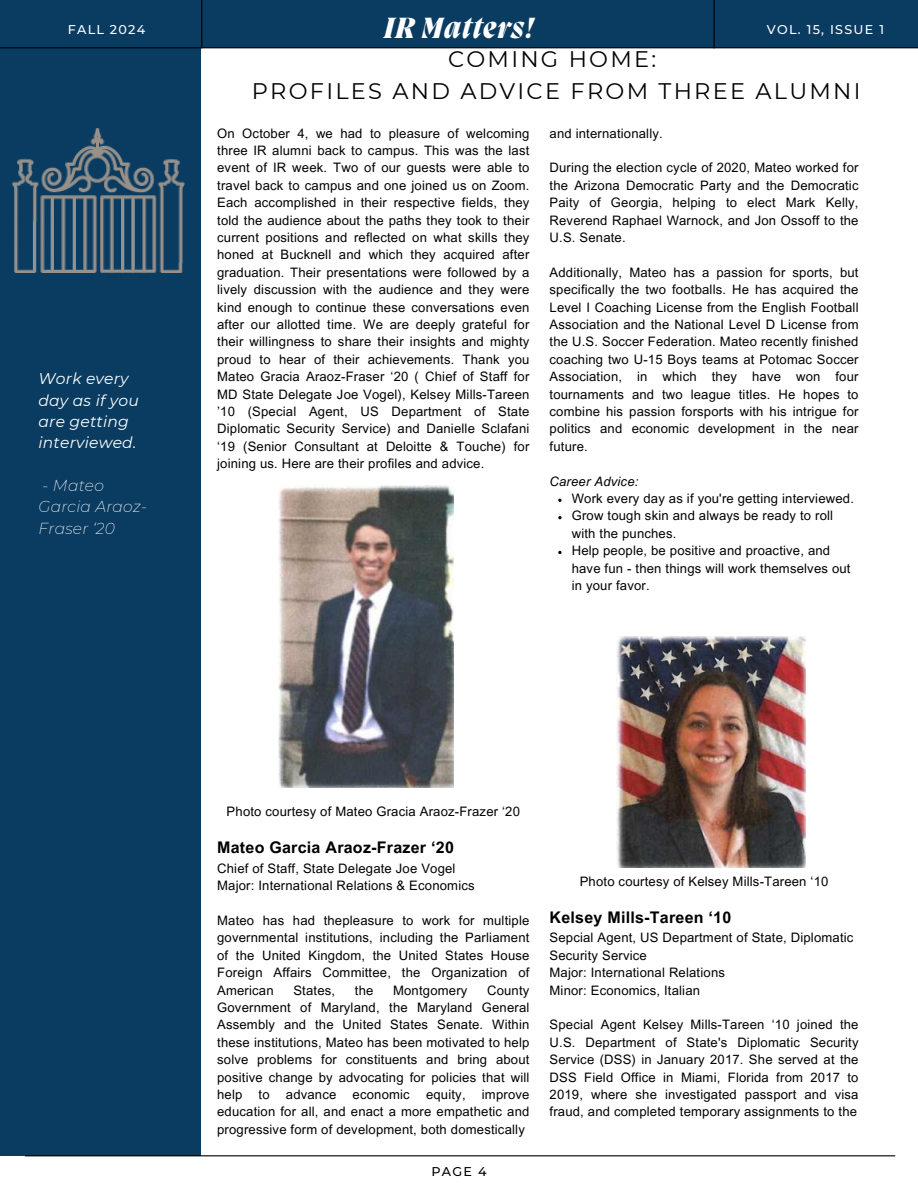
<style>
.page{position:relative;width:918px;height:1188px;background:#fff}
.page>*{position:absolute;margin:0;border:0;box-sizing:border-box;transform-origin:0 0}
.t1{font:italic 800 30px "Migra";letter-spacing:.04em;color:#fff}
.t2{font:22.5px/31.5px "Montserrat";letter-spacing:.1em;color:#000;text-align:center}
.t3{font:700 16.05px "Arial MT Pro";letter-spacing:.015em;color:#000}
.t4{font:italic 15.45px/21.3px "Montserrat";letter-spacing:.015em;color:#fff}
.t5{font:italic 200 15.45px/21.3px "Montserrat";letter-spacing:.015em;color:#fff}
.t6{font:13.05px/17.4px "Arial MT Pro";letter-spacing:.015em;color:#000;text-align:justify}
.t7{font:italic 13.05px "Arial MT Pro";letter-spacing:.015em;color:#000}
.t8{font:500 12.75px "Montserrat";letter-spacing:.1em;color:#fff}
.t9{font:500 12.75px "Montserrat";color:#000}
</style>
<div class="page">
<div style="left:0;top:35px;width:201px;height:1121px;background:#0a3b61"></div>
<hr style="left:25px;top:1155px;width:870px;height:1px;background:#000">
<img style="left:12px;top:128px;width:173px;height:144px">
<div style="left:0;top:0;width:918px;height:48px;background:#0a3b61"></div>
<hr style="left:201px;top:0;width:1px;height:48px;background:#000">
<hr style="left:714px;top:0;width:1px;height:48px;background:#000">
<hr style="left:0;top:47px;width:918px;height:1px;background:#000">
<img style="left:278px;top:485px;width:176px;height:303px">
<img style="left:616px;top:637px;width:189px;height:230px">
<svg style="left:558px;top:499px;width:4px;height:3px"></svg>
<svg style="left:558px;top:516px;width:4px;height:3px"></svg>
<svg style="left:558px;top:551px;width:4px;height:3px"></svg>
<p class="t1" style="left:384px;top:2px;width:151px">IR Matters!</p>
<h4 class="t8" style="left:68px;top:21px;width:79px">FALL 2024</h4>
<h4 class="t1" style="left:384px;top:14px;width:151px">IR Matters!</h4>
<h1 class="t8" style="left:767px;top:21px;width:119px">VOL. 15, ISSUE 1</h1>
<p class="t4" style="left:38px;top:368px;width:102px">Work every day as if you are getting interviewed.</p>
<p class="t5" style="left:38px;top:475px;width:110px">- Mateo<br>Garcia Araoz-<br>Fraser ‘20</p>
<p class="t2" style="left:252px;top:43px;width:610px">COMING HOME:<br>PROFILES AND ADVICE FROM THREE ALUMNI</p>
<p class="t6" style="left:217px;top:126px;width:314px">On October 4, we had to pleasure of welcoming three IR alumni back to campus. This was the last event of IR week. Two of our guests were able to travel back to campus and one joined us on Zoom.<br>Each accomplished in their respective fields, they told the audience about the paths they took to their current positions and reflected on what skills they honed at Bucknell and which they acquired after graduation. Their presentations were followed by a lively discussion with the audience and they were kind enough to continue these conversations even after our allotted time. We are deeply grateful for their willingness to share their insights and mighty proud to hear of their achievements. Thank you Mateo Gracia Araoz-Fraser ‘20 ( Chief of Staff for MD State Delegate Joe Vogel), Kelsey Mills-Tareen ’10 (Special Agent, US Department of State Diplomatic Security Service) and Danielle Sclafani ‘19 (Senior Consultant at Deloitte &amp; Touche) for joining us. Here are their profiles and advice.</p>
<h1 class="t6" style="left:550px;top:126px;width:115px">and internationally.</h1>
<h4 class="t6" style="left:550px;top:161px;width:310px">During the election cycle of 2020, Mateo worked for the Arizona Democratic Party and the Democratic Paity of Georgia, helping to elect Mark Kelly, Reverend Raphael Warnock, and Jon Ossoff to the U.S. Senate.</h4>
<h4 class="t6" style="left:550px;top:265px;width:310px">Additionally, Mateo has a passion for sports, but specifically the two footballs. He has acquired the Level I Coaching License from the English Football Association and the National Level D License from the U.S. Soccer Federation. Mateo recently finished coaching two U-15 Boys teams at Potomac Soccer Association, in which they have won four tournaments and two league titles. He hopes to combine his passion forsports with his intrigue for politics and economic development in the near future.</h4>
<p class="t7" style="left:550px;top:476px;width:90px">Career Advice:</p>
<p class="t6" style="left:572px;top:491px;width:284px">Work every day as if you're getting interviewed.</p>
<h3 class="t6" style="left:572px;top:509px;width:263px">Grow tough skin and always be ready to roll with the punches.</h3>
<h3 class="t6" style="left:572px;top:544px;width:280px;text-align:left">Help people, be positive and proactive, and have fun - then things will work themselves out in your favor.</h3>
<p class="t6" style="left:227px;top:805px;width:295px">Photo courtesy of Mateo Gracia Araoz-Frazer ‘20</p>
<p class="t3" style="left:217px;top:842px;width:238px">Mateo Garcia Araoz-Frazer ‘20</p>
<p class="t6" style="left:217px;top:861px;width:240px">Chief of Staff, State Delegate Joe Vogel</p>
<p class="t6" style="left:217px;top:878px;width:259px">Major: International Relations &amp; Economics</p>
<p class="t6" style="left:217px;top:913px;width:314px">Mateo has had thepleasure to work for multiple governmental institutions, including the Parliament of the United Kingdom, the United States House Foreign Affairs Committee, the Organization of American</p>
<p class="t6" style="left:217px;top:983px;width:314px;text-indent:270px">County Government of Maryland, the Maryland General Assembly and the United States Senate. Within these institutions, Mateo has been motivated to help solve problems for constituents and bring about positive change by advocating for policies that will help to advance economic equity, improve education for all, and enact a more empathetic and progressive form of development, both domestically</p>
<p class="t9" style="left:431px;top:1164px;width:57px">PAGE 4</p>
<p class="t6" style="left:293px;top:983px;width:43px">States,</p>
<p class="t6" style="left:355px;top:983px;width:20px">the</p>
<p class="t6" style="left:393px;top:983px;width:76px">Montgomery</p>
<p class="t6" style="left:580px;top:874px;width:250px">Photo courtesy of Kelsey Mills-Tareen ‘10</p>
<h2 class="t3" style="left:550px;top:911px;width:183px">Kelsey Mills-Tareen ‘10</h2>
<p class="t6" style="left:550px;top:931px;width:305px">Sepcial Agent, US Department of State, Diplomatic<br>Security Service</p>
<p class="t6" style="left:550px;top:965px;width:177px">Major: International Relations</p>
<p class="t6" style="left:550px;top:983px;width:152px">Minor: Economics, Italian</p>
<p class="t6" style="left:550px;top:1018px;width:310px">Special Agent Kelsey Mills-Tareen ‘10 joined the U.S. Department of State's Diplomatic Security Service (DSS) in January 2017. She served at the DSS Field Office in Miami, Florida from 2017 to 2019, where she investigated passport and visa fraud, and completed temporary assignments to the</p>
</div>
